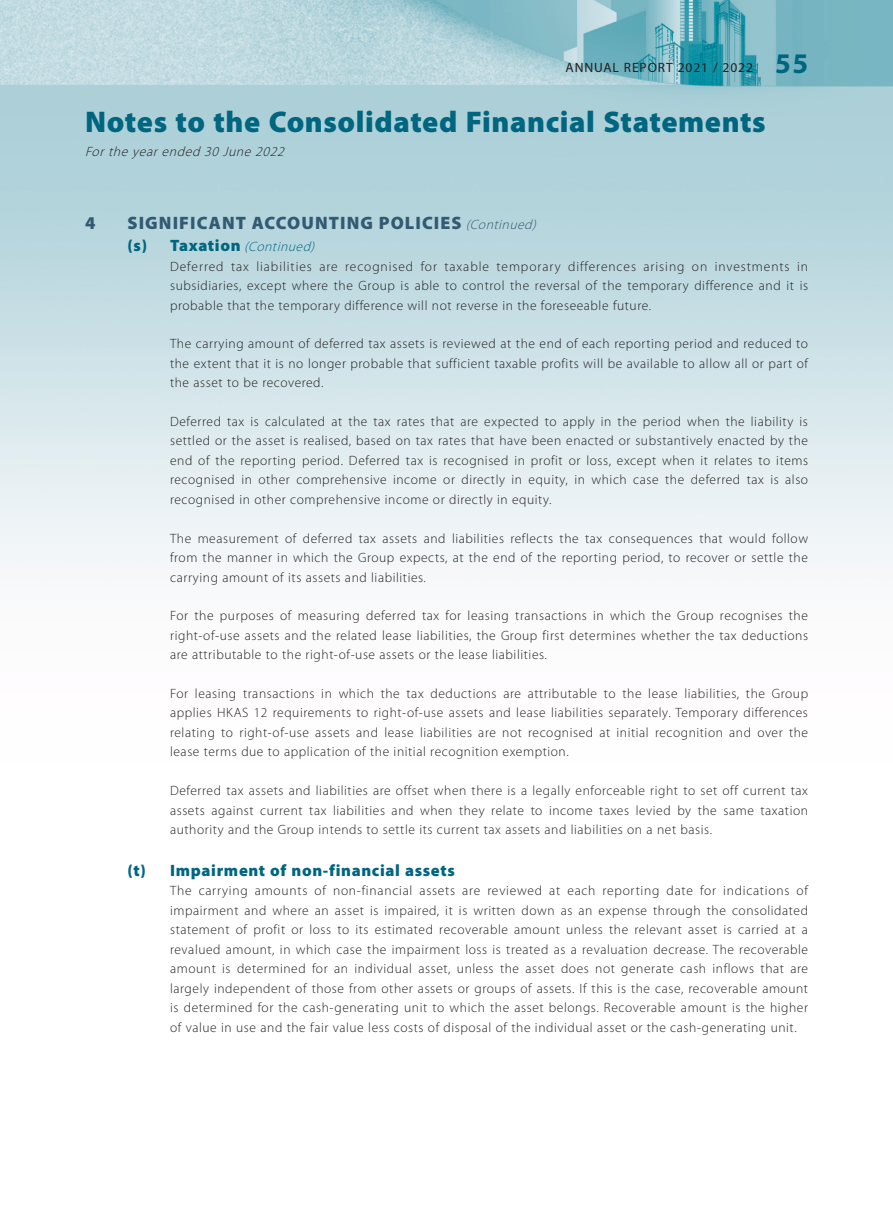
<style>
.page{position:relative;width:893px;height:1212px;background:#fff}
.page>*{position:absolute;margin:0;border:0;box-sizing:border-box;transform-origin:0 0}
.t1{font:900 30px "Myriad Pro";letter-spacing:.02em;color:#006680}
.t2{font:900 18px "Myriad Pro";letter-spacing:.06em;color:#325a72}
.t3{font:900 16.5px "Myriad Pro";letter-spacing:.04em;color:#006680}
.t4{font:300 13.5px/19.5px "Myriad Pro";letter-spacing:.04em;color:#231f20;text-align:justify}
.t5{font:italic 300 13.5px "Myriad Pro";color:#231f20}
.t6{font:13.5px "Myriad Pro";letter-spacing:.065em;color:#231f20}
.s1{font-weight:700;font-size:28.5px;color:#006680}
.s2{font-weight:300;font-style:italic;font-size:13.5px}
</style>
<div class="page">
<img style="left:0;top:0;width:893px;height:579px">
<p class="t6" style="left:566px;top:59px;width:244px">ANNUAL REPORT 2021 / 2022 <span class="s1">55</span></p>
<h1 class="t1" style="left:85px;top:102px;width:682px">Notes to the Consolidated Financial Statements</h1>
<p class="t5" style="left:85px;top:144px;width:204px">Forthe yearended 30 June 2022</p>
<h2 class="t2" style="left:85px;top:211px;width:12px">4</h2>
<h2 class="t2" style="left:128px;top:211px;width:414px">SIGNIFICANT ACCOUNTING POLICIES <span class="s2">(Continued)</span></h2>
<p class="t3" style="left:128px;top:235px;width:192px">( s ) Ta x a t i o n <span class="s2">(Continued)</span></p>
<p class="t4" style="left:170px;top:256px;width:639px">Deferred tax liabilities are recognised for taxable temporary differences arising on investments in subsidiaries, except where the Group is able to control the reversal of the temporary difference and it is probable that the temporary difference will not reverse in the foreseeable future.</p>
<p class="t4" style="left:170px;top:334px;width:639px">The carrying amount of deferred tax assets is reviewed at the end of each reporting period and reduced to the extent that it is no longer probable that sufficient taxable profits will be available to allow all or part of the asset to be recovered.</p>
<p class="t4" style="left:170px;top:412px;width:639px">Deferred tax is calculated at the tax rates that are expected to apply in the period when the liability is settled or the asset is realised, based on tax rates that have been enacted or substantively enacted by the end of the reporting period. Deferred tax is recognised in profit or loss, except when it relates to items recognised in other comprehensive income or directly in equity, in which case the deferred tax is also recognised in other comprehensive income or directly in equity.</p>
<p class="t4" style="left:170px;top:528px;width:639px">The measurement of deferred tax assets and liabilities reflects the tax consequences that would follow from the manner in which the Group expects, at the end of the reporting period, to recover or settle the carrying amount of its assets and liabilities.</p>
<p class="t4" style="left:170px;top:606px;width:639px">For the purposes of measuring deferred tax for leasing transactions in which the Group recognises the right-of-use assets and the related lease liabilities, the Group first determines whether the tax deductions are attributable to the right-of-use assets or the lease liabilities.</p>
<p class="t4" style="left:170px;top:683px;width:639px">For leasing transactions in which the tax deductions are attributable to the lease liabilities, the Group applies HKAS 12 requirements to right-of-use assets and lease liabilities separately. Temporary differences relating to right-of-use assets and lease liabilities are not recognised at initial recognition and over the lease terms due to application of the initial recognition exemption.</p>
<p class="t4" style="left:170px;top:781px;width:639px">Deferred tax assets and liabilities are offset when there is a legally enforceable right to set off current tax assets against current tax liabilities and when they relate to income taxes levied by the same taxation authority and the Group intends to settle its current tax assets and liabilities on a net basis.</p>
<p class="t3" style="left:128px;top:859px;width:329px">(t) Impairment of non-financial assets</p>
<p class="t4" style="left:170px;top:881px;width:639px">The carrying amounts of non-financial assets are reviewed at each reporting date for indications of impairment and where an asset is impaired, it is written down as an expense through the consolidated statement of profit or loss to its estimated recoverable amount unless the relevant asset is carried at a revalued amount, in which case the impairment loss is treated as a revaluation decrease. The recoverable amount is determined for an individual asset, unless the asset does not generate cash inflows that are largely independent of those from other assets or groups of assets. If this is the case, recoverable amount is determined for the cash-generating unit to which the asset belongs. Recoverable amount is the higher of value in use and the fair value less costs of disposal of the individual asset or the cash-generating unit.</p>
</div>
